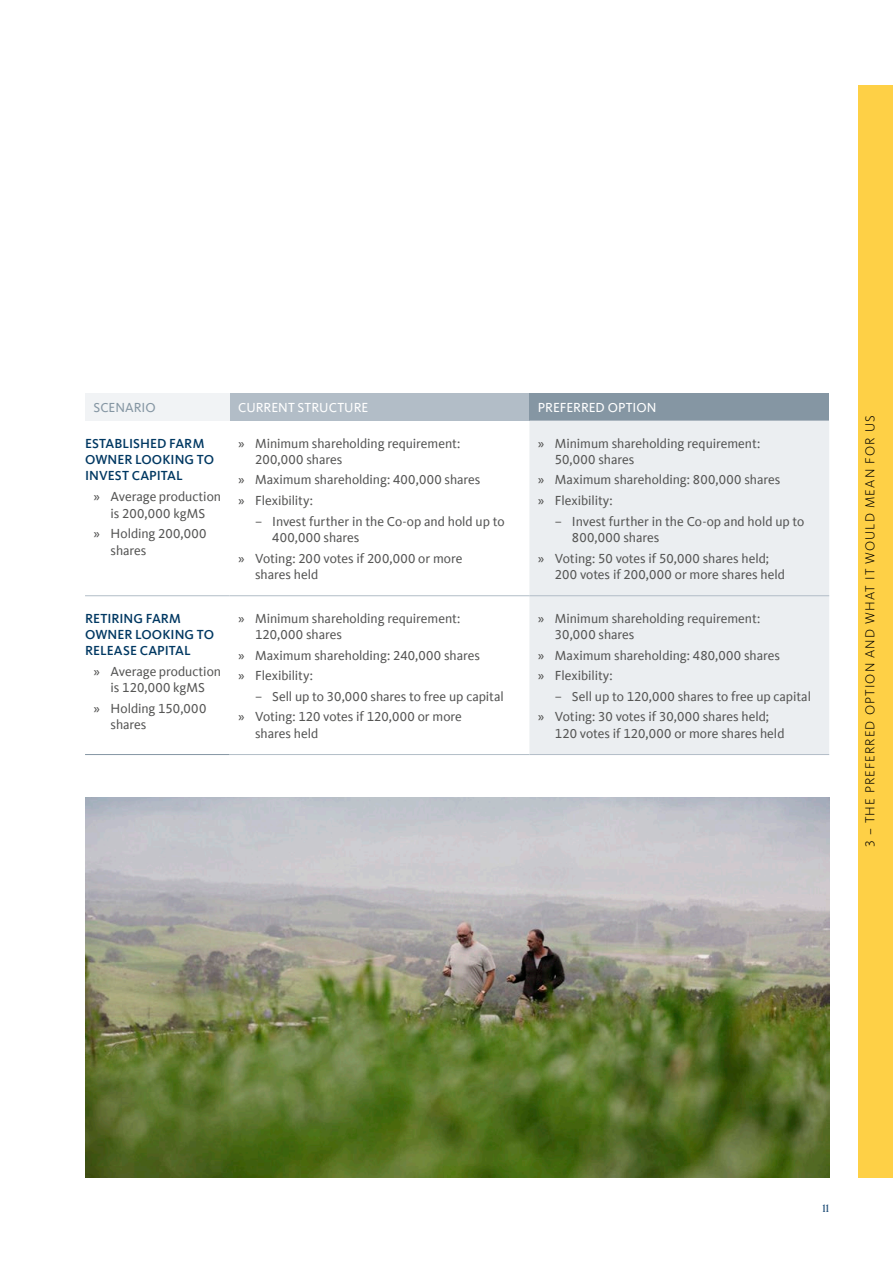
<style>
.page{position:relative;width:893px;height:1263px;background:#fff}
.page>*{position:absolute;margin:0;border:0;box-sizing:border-box;transform-origin:0 0}
.t1{font:13.5px/16.2px "Kievit Offc Pro";letter-spacing:-.005em;color:#565655}
.Body_NOT_indented{font:500 13.5px/16.4px "Kievit Offc Pro";letter-spacing:.005em;color:#003862}
.t2{font:300 13.5px "Kievit Offc Pro";letter-spacing:.08em;color:#000}
.Table_Heading{font:13.5px "Kievit Offc Pro";color:#fff}
.Table_Heading-2{font:13.5px "Kievit Offc Pro";letter-spacing:.005em;color:#8596a3}
.t3{font:500 10.5px "Recoleta Alt";color:#26537c}
</style>
<div class="page">
<div style="left:85px;top:393px;width:145px;height:28px;background:#f1f3f5"></div>
<div style="left:230px;top:393px;width:299px;height:28px;background:#b2bdc7"></div>
<div style="left:529px;top:393px;width:300px;height:28px;background:#8596a3"></div>
<div style="left:529px;top:421px;width:300px;height:333px;background:#ebeef1"></div>
<hr style="left:85px;top:595px;width:145px;height:1px;background:#b2bdc7">
<hr style="left:85px;top:754px;width:145px;height:1px;background:#8596a3">
<hr style="left:230px;top:595px;width:299px;height:1px;background:#b2bdc7">
<hr style="left:529px;top:595px;width:300px;height:1px;background:#b2bdc7">
<hr style="left:230px;top:754px;width:299px;height:1px;background:#b2bdc7">
<hr style="left:529px;top:754px;width:300px;height:1px;background:#b2bdc7">
<img style="left:85px;top:797px;width:744px;height:381px">
<div style="left:859px;top:85px;width:34px;height:1093px;background:#fed046"></div>
<p class="Table_Heading-2" style="left:94px;top:399px;width:64px">SCENARIO</p>
<p class="Table_Heading" style="left:238px;top:399px;width:132px">CURRENT STRUCTURE</p>
<p class="Table_Heading" style="left:538px;top:399px;width:120px">PREFERRED OPTION</p>
<p class="Body_NOT_indented" style="left:85px;top:435px;width:131px">ESTABLISHED FARM<br>OWNER LOOKING TO<br>INVEST CAPITAL</p>
<p class="t1" style="left:94px;top:488px;width:129px;text-align:center">» Average production is 200,000 kgMS</p>
<p class="t1" style="left:111px;top:526px;width:98px;text-indent:-17px">» Holding 200,000 shares</p>
<p class="t1" style="left:255px;top:435px;width:207px;text-indent:-17px">» Minimum shareholding requirement:<br>200,000 shares</p>
<p class="t1" style="left:238px;top:472px;width:244px">» Maximum shareholding: 400,000 shares</p>
<p class="t1" style="left:238px;top:492px;width:76px">» Flexibility:</p>
<p class="t1" style="left:272px;top:513px;width:234px;text-indent:-17px">– Invest further in the Co-op and hold up to<br>400,000 shares</p>
<p class="t1" style="left:255px;top:550px;width:209px;text-indent:-17px">» Voting: 200 votes if 200,000 or more shares held</p>
<p class="t1" style="left:555px;top:435px;width:207px;text-indent:-17px">» Minimum shareholding requirement:<br>50,000 shares</p>
<p class="t1" style="left:538px;top:472px;width:244px">» Maximum shareholding: 800,000 shares</p>
<p class="t1" style="left:538px;top:492px;width:76px">» Flexibility:</p>
<p class="t1" style="left:572px;top:513px;width:234px;text-indent:-17px">– Invest further in the Co-op and hold up to<br>800,000 shares</p>
<p class="t1" style="left:555px;top:550px;width:232px;text-indent:-17px">» Voting: 50 votes if 50,000 shares held;<br>200 votes if 200,000 or more shares held</p>
<p class="Body_NOT_indented" style="left:85px;top:610px;width:131px">RETIRING FARM<br>OWNER LOOKING TO<br>RELEASE CAPITAL</p>
<p class="t1" style="left:94px;top:663px;width:129px;text-align:center">» Average production is 120,000 kgMS</p>
<p class="t1" style="left:111px;top:700px;width:97px;text-indent:-17px">» Holding 150,000 shares</p>
<p class="t1" style="left:255px;top:610px;width:207px;text-indent:-17px">» Minimum shareholding requirement:<br>120,000 shares</p>
<p class="t1" style="left:238px;top:647px;width:243px">» Maximum shareholding: 240,000 shares</p>
<p class="t1" style="left:238px;top:667px;width:76px">» Flexibility:</p>
<p class="t1" style="left:255px;top:688px;width:250px">– Sell up to 30,000 shares to free up capital</p>
<p class="t1" style="left:255px;top:709px;width:208px;text-indent:-17px">» Voting: 120 votes if 120,000 or more shares held</p>
<p class="t1" style="left:555px;top:610px;width:207px;text-indent:-17px">» Minimum shareholding requirement:<br>30,000 shares</p>
<p class="t1" style="left:538px;top:647px;width:244px">» Maximum shareholding: 480,000 shares</p>
<p class="t1" style="left:538px;top:667px;width:76px">» Flexibility:</p>
<p class="t1" style="left:555px;top:688px;width:258px">– Sell up to 120,000 shares to free up capital</p>
<p class="t1" style="left:555px;top:709px;width:231px;text-indent:-17px">» Voting: 30 votes if 30,000 shares held;<br>120 votes if 120,000 or more shares held</p>
<p class="t2" style="left:862px;top:847px;width:433px;rotate:-90deg">3 – THE PREFERRED OPTION AND WHAT IT WOULD MEAN FOR US</p>
<p class="t3" style="left:822px;top:1201px;width:8px">11</p>
</div>
